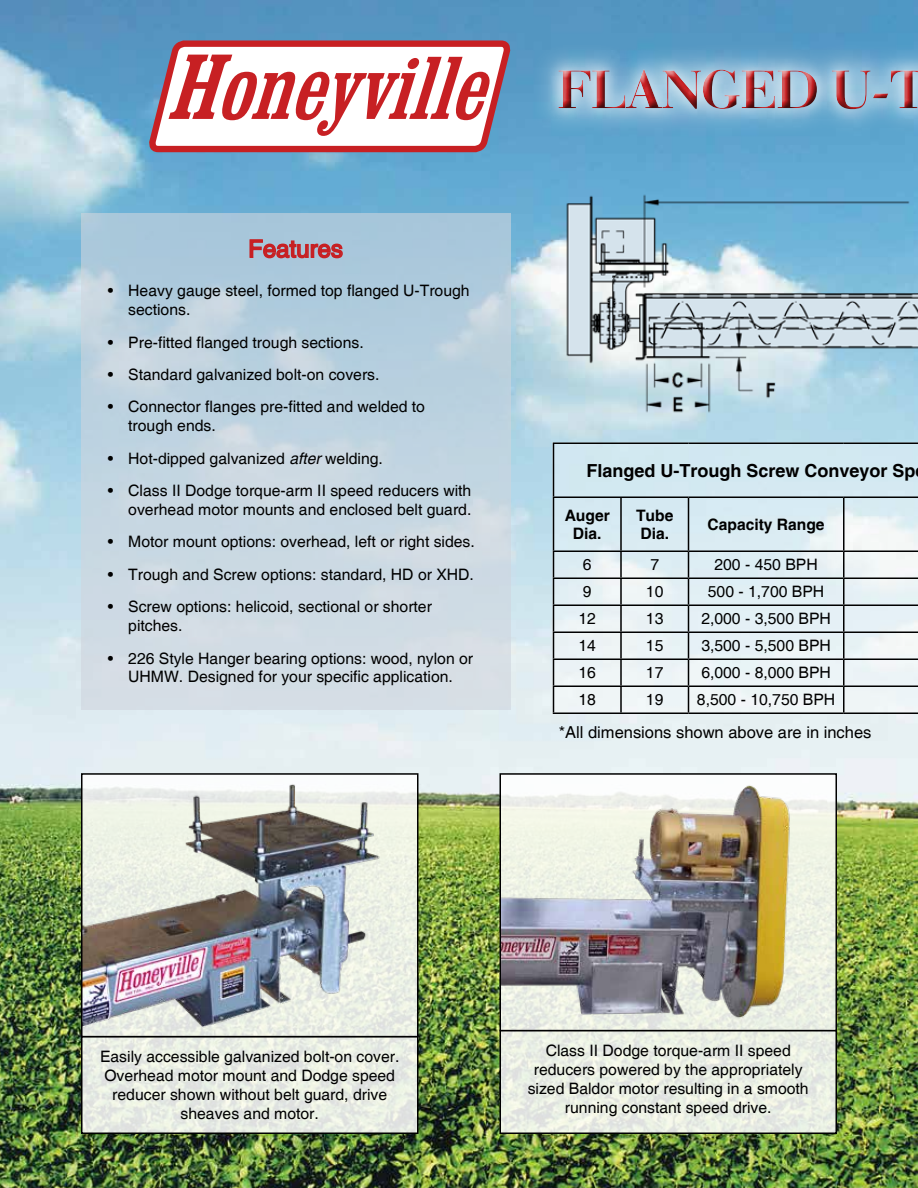
<style>
.page{position:relative;width:918px;height:1188px;background:#fff}
.page>*{position:absolute;margin:0;border:0;box-sizing:border-box;transform-origin:0 0}
.t1{font:700 54px "Bodoni";color:#c72023}
.t2{font:24px "Helvetica";color:#c72023}
.t3{font:700 18px "Helvetica";color:#000}
.t4{font:16.5px "Helvetica";color:#000}
.t5{font:15.75px/18.9px "Helvetica";color:#000;text-align:center}
.t6{font:700 15.75px/18.9px "Helvetica";color:#000;text-align:center}
.s1{font-style:italic}
</style>
<div class="page">
<img style="left:0;top:0;width:918px;height:1188px">
<div style="left:530px;top:41px;width:388px;height:97px;background:#5ba0ca"></div>
<svg style="left:546px;top:56px;width:372px;height:68px;fill:#6aa9cf"></svg>
<div style="left:550px;top:62px;width:368px;height:52px;background:#fff;opacity:.75"></div>
<div style="left:552px;top:65px;width:366px;height:52px;background:#000;opacity:.66"></div>
<svg style="left:145px;top:0;width:369px;height:193px;background:#6396be"></svg>
<svg style="left:151px;top:44px;width:358px;height:105px"></svg>
<svg style="left:554px;top:444px;width:364px;height:268px"></svg>
<hr style="left:553px;top:442px;width:68px;height:2px;background:#000">
<hr style="left:553px;top:444px;width:1px;height:52px;background:#000">
<hr style="left:621px;top:442px;width:67px;height:2px;background:#000">
<hr style="left:688px;top:442px;width:156px;height:2px;background:#000">
<hr style="left:844px;top:442px;width:74px;height:2px;background:#000">
<hr style="left:553px;top:496px;width:68px;height:2px;background:#000">
<hr style="left:553px;top:498px;width:1px;height:52px;background:#000">
<hr style="left:621px;top:496px;width:67px;height:2px;background:#000">
<hr style="left:620px;top:498px;width:2px;height:52px;background:#000">
<hr style="left:688px;top:496px;width:156px;height:2px;background:#000">
<hr style="left:688px;top:498px;width:1px;height:52px;background:#000">
<hr style="left:844px;top:496px;width:74px;height:2px;background:#000">
<hr style="left:843px;top:498px;width:1px;height:52px;background:#000">
<hr style="left:553px;top:550px;width:68px;height:2px;background:#000">
<hr style="left:621px;top:550px;width:67px;height:2px;background:#000">
<hr style="left:620px;top:552px;width:2px;height:26px;background:#000">
<hr style="left:688px;top:550px;width:156px;height:2px;background:#000">
<hr style="left:844px;top:550px;width:74px;height:2px;background:#000">
<hr style="left:553px;top:578px;width:68px;height:1px;background:#000">
<hr style="left:621px;top:578px;width:67px;height:1px;background:#000">
<hr style="left:620px;top:579px;width:2px;height:25px;background:#000">
<hr style="left:688px;top:578px;width:156px;height:1px;background:#000">
<hr style="left:844px;top:578px;width:74px;height:1px;background:#000">
<hr style="left:553px;top:604px;width:68px;height:2px;background:#000">
<hr style="left:621px;top:604px;width:67px;height:2px;background:#000">
<hr style="left:620px;top:606px;width:2px;height:26px;background:#000">
<hr style="left:688px;top:604px;width:156px;height:2px;background:#000">
<hr style="left:844px;top:604px;width:74px;height:2px;background:#000">
<hr style="left:553px;top:632px;width:68px;height:1px;background:#000">
<hr style="left:621px;top:632px;width:67px;height:1px;background:#000">
<hr style="left:620px;top:633px;width:2px;height:25px;background:#000">
<hr style="left:688px;top:632px;width:156px;height:1px;background:#000">
<hr style="left:844px;top:632px;width:74px;height:1px;background:#000">
<hr style="left:553px;top:658px;width:68px;height:2px;background:#000">
<hr style="left:621px;top:658px;width:67px;height:2px;background:#000">
<hr style="left:620px;top:660px;width:2px;height:26px;background:#000">
<hr style="left:688px;top:658px;width:156px;height:2px;background:#000">
<hr style="left:844px;top:658px;width:74px;height:2px;background:#000">
<hr style="left:553px;top:686px;width:68px;height:1px;background:#000">
<svg style="left:553px;top:552px;width:1px;height:160px"></svg>
<hr style="left:621px;top:686px;width:67px;height:1px;background:#000">
<hr style="left:620px;top:687px;width:2px;height:25px;background:#000">
<hr style="left:688px;top:686px;width:156px;height:1px;background:#000">
<svg style="left:688px;top:552px;width:1px;height:160px"></svg>
<hr style="left:844px;top:686px;width:74px;height:1px;background:#000">
<svg style="left:843px;top:552px;width:1px;height:160px"></svg>
<hr style="left:553px;top:712px;width:68px;height:2px;background:#000">
<hr style="left:621px;top:712px;width:67px;height:2px;background:#000">
<hr style="left:688px;top:712px;width:156px;height:2px;background:#000">
<hr style="left:844px;top:712px;width:74px;height:2px;background:#000">
<svg style="left:503px;top:1033px;width:331px;height:98px;background:#e9ede4"></svg>
<div style="left:500px;top:1030px;width:337px;height:104px;border:2px solid #000"></div>
<svg style="left:798px;top:776px;width:36px;height:252px;background:#eff3e7"></svg>
<img style="left:503px;top:776px;width:295px;height:252px">
<div style="left:500px;top:773px;width:337px;height:258px;border:2px solid #000"></div>
<svg style="left:84px;top:1039px;width:331px;height:92px;background:#e7ebe3"></svg>
<div style="left:81px;top:1036px;width:337px;height:98px;border:2px solid #000"></div>
<img style="left:84px;top:776px;width:331px;height:258px">
<div style="left:81px;top:773px;width:337px;height:264px;border:2px solid #000"></div>
<svg style="left:81px;top:213px;width:429px;height:497px;background:#c2d4e0"></svg>
<svg style="left:249px;top:239px;width:95px;height:20px;background:#b47f8c"></svg>
<img style="left:559px;top:187px;width:359px;height:233px">
<h2 class="t2" style="left:248px;top:235px;width:96px">Features</h2>
<p class="t5" style="left:128px;top:282px;width:343px;text-align:left;text-indent:-20px">• Heavy gauge steel, formed top flanged U-Trough sections.</p>
<p class="t5" style="left:108px;top:333px;width:257px">• Pre-fitted flanged trough sections.</p>
<p class="t5" style="left:108px;top:366px;width:273px">• Standard galvanized bolt-on covers.</p>
<p class="t5" style="left:128px;top:398px;width:298px;text-align:left;text-indent:-20px">• Connector flanges pre-fitted and welded to trough ends.</p>
<p class="t5" style="left:108px;top:449px;width:277px">• Hot-dipped galvanized <span class="s1">after</span> welding.</p>
<p class="t5" style="left:108px;top:482px;width:365px;text-align:right">• Class II Dodge torque-arm II speed reducers with overhead motor mounts and enclosed belt guard.</p>
<p class="t5" style="left:108px;top:533px;width:368px">• Motor mount options: overhead, left or right sides.</p>
<p class="t5" style="left:108px;top:565px;width:368px">• Trough and Screw options: standard, HD or XHD.</p>
<p class="t5" style="left:128px;top:598px;width:305px;text-align:left;text-indent:-20px">• Screw options: helicoid, sectional or shorter pitches.</p>
<p class="t5" style="left:108px;top:649px;width:367px">• 226 Style Hanger bearing options: wood, nylon or<br>UHMW. Designed for your specific application.</p>
<h1 class="t1" style="left:557px;top:56px;width:371px">FLANGED U-T</h1>
<p class="t3" style="left:586px;top:459px;width:331px">Flanged U-Trough Screw Conveyor Sp</p>
<p class="t6" style="left:565px;top:505px;width:47px">Auger<br>Dia.</p>
<p class="t6" style="left:636px;top:505px;width:39px;text-align:left">Tube<br>Dia.</p>
<p class="t6" style="left:708px;top:515px;width:118px">Capacity Range</p>
<p class="t5" style="left:583px;top:556px;width:10px">6</p>
<p class="t5" style="left:650px;top:556px;width:10px">7</p>
<p class="t5" style="left:714px;top:556px;width:105px">200 - 450 BPH</p>
<p class="t5" style="left:583px;top:583px;width:10px">9</p>
<p class="t5" style="left:646px;top:583px;width:19px">10</p>
<p class="t5" style="left:708px;top:583px;width:118px">500 - 1,700 BPH</p>
<p class="t5" style="left:578px;top:610px;width:19px">12</p>
<p class="t5" style="left:646px;top:610px;width:19px">13</p>
<p class="t5" style="left:701px;top:610px;width:131px">2,000 - 3,500 BPH</p>
<p class="t5" style="left:578px;top:637px;width:19px">14</p>
<p class="t5" style="left:646px;top:637px;width:19px">15</p>
<p class="t5" style="left:701px;top:637px;width:131px">3,500 - 5,500 BPH</p>
<p class="t5" style="left:578px;top:664px;width:19px">16</p>
<p class="t5" style="left:646px;top:664px;width:19px">17</p>
<p class="t5" style="left:701px;top:664px;width:131px">6,000 - 8,000 BPH</p>
<p class="t5" style="left:578px;top:691px;width:19px">18</p>
<p class="t5" style="left:646px;top:691px;width:19px">19</p>
<p class="t5" style="left:697px;top:691px;width:140px">8,500 - 10,750 BPH</p>
<p class="t4" style="left:559px;top:723px;width:314px">*All dimensions shown above are in inches</p>
<p class="t5" style="left:100px;top:1048px;width:301px">Easily accessible galvanized bolt-on cover.<br>Overhead motor mount and Dodge speed reducer shown without belt guard, drive sheaves and motor.</p>
<p class="t5" style="left:528px;top:1042px;width:282px">Class II Dodge torque-arm II speed reducers powered by the appropriately sized Baldor motor resulting in a smooth running constant speed drive.</p>
</div>
